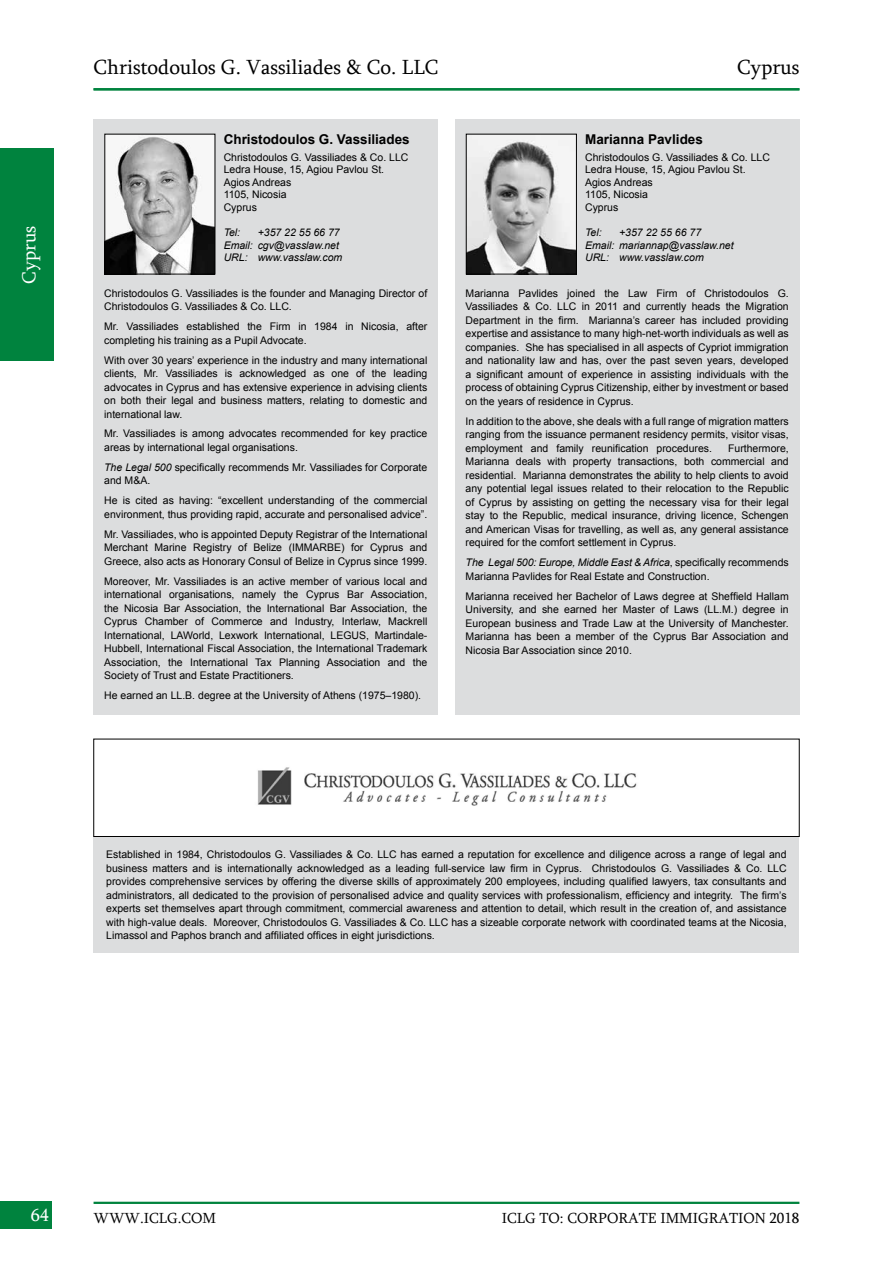
<style>
.page{position:relative;width:893px;height:1263px;background:#fff}
.page>*{position:absolute;margin:0;border:0;box-sizing:border-box;transform-origin:0 0}
.t1{font:21px "Sylfaen";color:#000}
.t2{font:19.5px "Sylfaen";color:#fff}
.t3{font:18px "Sylfaen";color:#fff}
.t4{font:15px "Sylfaen";color:#000}
.t5{font:700 13.5px "Arial";color:#000}
.t6{font:10.5px/13.5px "Arial";color:#000;text-align:justify}
.t7{font:italic 10.5px/12.6px "Arial";color:#000}
.s1{font-style:italic}
</style>
<div class="page">
<div style="left:0;top:1201px;width:52px;height:28px;background:#00833e"></div>
<hr style="left:94px;top:1202px;width:705px;height:2px;background:#00833e">
<div style="left:0;top:148px;width:53px;height:213px;background:#00833e"></div>
<div style="left:94px;top:837px;width:705px;height:116px;background:#dcddde"></div>
<div style="left:94px;top:119px;width:344px;height:595px;background:#dcddde"></div>
<img style="left:107px;top:136px;width:106px;height:136px">
<div style="left:105px;top:134px;width:110px;height:140px;border:1px solid #000"></div>
<img style="left:257px;top:767px;width:380px;height:39px">
<div style="left:94px;top:739px;width:705px;height:98px;border:1px solid #000"></div>
<div style="left:455px;top:119px;width:344px;height:595px;background:#dcddde"></div>
<img style="left:468px;top:136px;width:107px;height:136px">
<div style="left:466px;top:134px;width:111px;height:140px;border:1px solid #000"></div>
<hr style="left:94px;top:88px;width:705px;height:2px;background:#00833e">
<h2 class="t2" style="left:16px;top:284px;width:59px;rotate:-90deg">Cyprus</h2>
<h1 class="t1" style="left:94px;top:53px;width:346px">Christodoulos G. Vassiliades &amp; Co. LLC</h1>
<h1 class="t1" style="left:737px;top:53px;width:64px">Cyprus</h1>
<p class="t5" style="left:224px;top:130px;width:188px">Christodoulos G. Vassiliades</p>
<p class="t6" style="left:224px;top:151px;width:186px;line-height:12.6px;text-align:left">Christodoulos G. Vassiliades &amp; Co. LLC<br>Ledra House, 15, Agiou Pavlou St.<br>Agios Andreas<br>1105, Nicosia<br>Cyprus</p>
<p class="t7" style="left:224px;top:226px;width:18px">Tel:</p>
<p class="t7" style="left:224px;top:226px;width:120px;text-indent:34px">+357 22 55 66 77<br>Email: cgv@vasslaw.net<br>URL: www.vasslaw.com</p>
<p class="t6" style="left:104px;top:286px;width:325px">Christodoulos G. Vassiliades is the founder and Managing Director of<br>Christodoulos G. Vassiliades &amp; Co. LLC.</p>
<p class="t6" style="left:104px;top:320px;width:325px">Mr. Vassiliades established the Firm in 1984 in Nicosia, after completing his training as a Pupil Advocate.</p>
<p class="t6" style="left:104px;top:353px;width:325px">With over 30 years’ experience in the industry and many international clients, Mr. Vassiliades is acknowledged as one of the leading advocates in Cyprus and has extensive experience in advising clients on both their legal and business matters, relating to domestic and international law.</p>
<p class="t6" style="left:104px;top:427px;width:325px">Mr. Vassiliades is among advocates recommended for key practice areas by international legal organisations.</p>
<p class="t6" style="left:104px;top:460px;width:325px"><span class="s1">The Legal 500</span> specifically recommends Mr. Vassiliades for Corporate and M&amp;A.</p>
<p class="t6" style="left:104px;top:494px;width:325px">He is cited as having: “excellent understanding of the commercial environment, thus providing rapid, accurate and personalised advice”.</p>
<p class="t6" style="left:104px;top:527px;width:325px">Mr. Vassiliades, who is appointed Deputy Registrar of the International Merchant Marine Registry of Belize (IMMARBE) for Cyprus and Greece, also acts as Honorary Consul of Belize in Cyprus since 1999.</p>
<p class="t6" style="left:104px;top:574px;width:325px">Moreover, Mr. Vassiliades is an active member of various local and international organisations, namely the Cyprus Bar Association, the Nicosia Bar Association, the International Bar Association, the Cyprus Chamber of Commerce and Industry, Interlaw, Mackrell International, LAWorld, Lexwork International, LEGUS, Martindale-Hubbell, International Fiscal Association, the International Trademark Association, the International Tax Planning Association and the Society of Trust and Estate Practitioners.</p>
<p class="t6" style="left:104px;top:689px;width:318px">He earned an LL.B. degree at the University of Athens (1975–1980).</p>
<p class="t5" style="left:585px;top:130px;width:119px">Marianna Pavlides</p>
<p class="t6" style="left:585px;top:151px;width:186px;line-height:12.6px;text-align:left">Christodoulos G. Vassiliades &amp; Co. LLC<br>Ledra House, 15, Agiou Pavlou St.<br>Agios Andreas<br>1105, Nicosia<br>Cyprus</p>
<p class="t7" style="left:585px;top:226px;width:18px">Tel:</p>
<p class="t7" style="left:585px;top:226px;width:150px;text-indent:34px">+357 22 55 66 77<br>Email: mariannap@vasslaw.net<br>URL: www.vasslaw.com</p>
<p class="t6" style="left:466px;top:286px;width:325px">Marianna Pavlides joined the Law Firm of Christodoulos G.<br>Vassiliades &amp; Co. LLC in 2011 and currently heads the Migration Department in the firm. Marianna’s career has included providing expertise and assistance to many high-net-worth individuals as well as companies. She has specialised in all aspects of Cypriot immigration and nationality law and has, over the past seven years, developed a significant amount of experience in assisting individuals with the process of obtaining Cyprus Citizenship, either by investment or based on the years of residence in Cyprus.</p>
<p class="t6" style="left:466px;top:414px;width:325px">In addition to the above, she deals with a full range of migration matters ranging from the issuance permanent residency permits, visitor visas, employment and family reunification procedures.</p>
<p class="t6" style="left:466px;top:441px;width:325px;text-indent:262px">Furthermore, Marianna deals with property transactions, both commercial and residential. Marianna demonstrates the ability to help clients to avoid any potential legal issues related to their relocation to the Republic of Cyprus by assisting on getting the necessary visa for their legal stay to the Republic, medical insurance, driving licence, Schengen and American Visas for travelling, as well as, any general assistance required for the comfort settlement in Cyprus.</p>
<p class="t6" style="left:466px;top:556px;width:325px"><span class="s1">The Legal 500: Europe, Middle East &amp; Africa</span>, specifically recommends<br>Marianna Pavlides for Real Estate and Construction.</p>
<p class="t6" style="left:466px;top:589px;width:325px">Marianna received her Bachelor of Laws degree at Sheffield Hallam University, and she earned her Master of Laws (LL.M.) degree in European business and Trade Law at the University of Manchester.<br>Marianna has been a member of the Cyprus Bar Association and Nicosia Bar Association since 2010.</p>
<p class="t6" style="left:106px;top:848px;width:682px">Established in 1984, Christodoulos G. Vassiliades &amp; Co. LLC has earned a reputation for excellence and diligence across a range of legal and business matters and is internationally acknowledged as a leading full-service law firm in Cyprus. Christodoulos G. Vassiliades &amp; Co. LLC provides comprehensive services by offering the diverse skills of approximately 200 employees, including qualified lawyers, tax consultants and administrators, all dedicated to the provision of personalised advice and quality services with professionalism, efficiency and integrity. The firm’s experts set themselves apart through commitment, commercial awareness and attention to detail, which result in the creation of, and assistance with high-value deals. Moreover, Christodoulos G. Vassiliades &amp; Co. LLC has a sizeable corporate network with coordinated teams at the Nicosia, Limassol and Paphos branch and affiliated offices in eight jurisdictions.</p>
<h3 class="t3" style="left:31px;top:1202px;width:20px">64</h3>
<h3 class="t4" style="left:94px;top:1208px;width:124px">WWW.ICLG.COM</h3>
<h3 class="t4" style="left:502px;top:1208px;width:299px">ICLG TO: CORPORATE IMMIGRATION 2018</h3>
</div>
